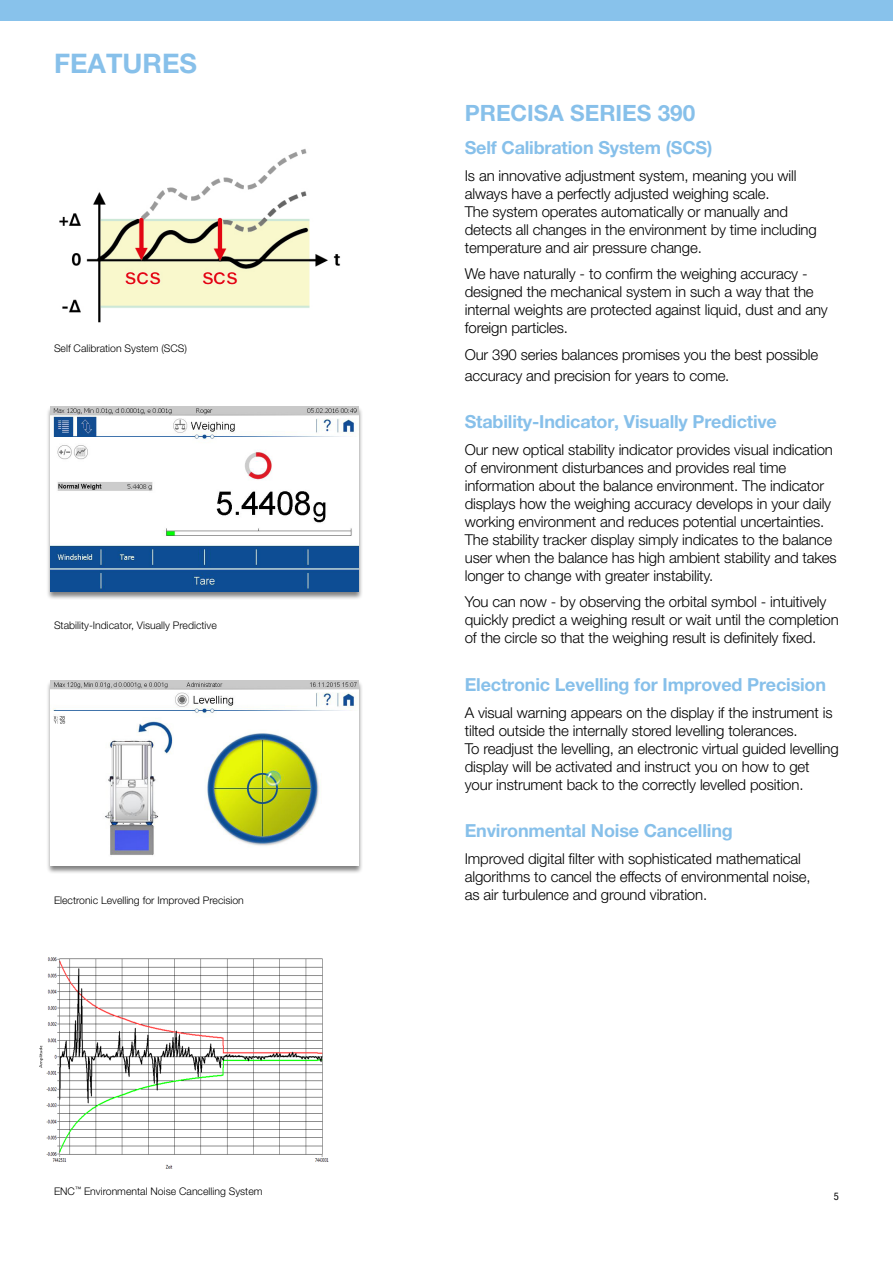
<style>
.page{position:relative;width:893px;height:1263px;background:#fff}
.page>*{position:absolute;margin:0;border:0;box-sizing:border-box;transform-origin:0 0}
.SERIES_NAME_HEADING{font:700 27px "Helvetica Neue LT Pro";color:#87c0ea}
.Heading_2{font:700 22.5px "Helvetica Neue LT Pro";color:#87c0ea}
.Intro_text{font:700 18px "Helvetica Neue LT Pro";letter-spacing:-.01em;color:#87c0ea}
.Intro_text-2{font:300 15px/18px "Helvetica Neue LT Pro";letter-spacing:-.01em;color:#000}
.Table_Text{font:300 10.5px "Helvetica Neue LT Pro";color:#000}
.t1{font:condensed 10.5px "Helvetica Neue LT Pro";color:#000}
</style>
<div class="page">
<div style="left:0;top:0;width:893px;height:20px;background:#88c2eb"></div>
<div style="left:46px;top:406px;width:317px;height:194px;background:#000;opacity:.5"></div>
<img style="left:51px;top:407px;width:307px;height:184px">
<img style="left:59px;top:149px;width:282px;height:174px">
<div style="left:46px;top:680px;width:317px;height:194px;background:#000;opacity:.5"></div>
<img style="left:51px;top:680px;width:307px;height:185px">
<img style="left:39px;top:957px;width:290px;height:212px">
<p class="SERIES_NAME_HEADING" style="left:54px;top:47px;width:145px">FEATURES</p>
<p class="Table_Text" style="left:54px;top:341px;width:135px">Self Calibration System (SCS)</p>
<p class="Table_Text" style="left:54px;top:619px;width:164px">Stability-Indicator, Visually Predictive</p>
<p class="Table_Text" style="left:54px;top:893px;width:191px">Electronic Levelling for Improved Precision</p>
<p class="Table_Text" style="left:54px;top:1185px;width:210px">ENC<sup>™</sup> Environmental Noise Cancelling System</p>
<p class="Heading_2" style="left:465px;top:99px;width:232px">PRECISA SERIES 390</p>
<p class="Intro_text" style="left:465px;top:137px;width:249px">Self Calibration System (SCS)</p>
<p class="Intro_text-2" style="left:465px;top:166px;width:354px">Is an innovative adjustment system, meaning you will always have a perfectly adjusted weighing scale.<br>The system operates automatically or manually and detects all changes in the environment by time including temperature and air pressure change.</p>
<p class="Intro_text-2" style="left:465px;top:265px;width:365px">We have naturally - to confirm the weighing accuracy - designed the mechanical system in such a way that the internal weights are protected against liquid, dust and any foreign particles.</p>
<p class="Intro_text-2" style="left:465px;top:344px;width:355px;line-height:21px">Our 390 series balances promises you the best possible accuracy and precision for years to come.</p>
<p class="Intro_text" style="left:465px;top:411px;width:314px">Stability-Indicator, Visually Predictive</p>
<p class="Intro_text-2" style="left:465px;top:440px;width:373px">Our new optical stability indicator provides visual indication of environment disturbances and provides real time information about the balance environment. The indicator displays how the weighing accuracy develops in your daily working environment and reduces potential uncertainties.<br>The stability tracker display simply indicates to the balance user when the balance has high ambient stability and takes longer to change with greater instability.</p>
<p class="Intro_text-2" style="left:465px;top:593px;width:375px">You can now - by observing the orbital symbol - intuitively quickly predict a weighing result or wait until the completion of the circle so that the weighing result is definitely fixed.</p>
<p class="Intro_text" style="left:465px;top:673px;width:363px">Electronic Levelling for Improved Precision</p>
<p class="Intro_text-2" style="left:465px;top:703px;width:375px">A visual warning appears on the display if the instrument is tilted outside the internally stored levelling tolerances.<br>To readjust the levelling, an electronic virtual guided levelling display will be activated and instruct you on how to get your instrument back to the correctly levelled position.</p>
<p class="Intro_text" style="left:465px;top:819px;width:270px">Environmental Noise Cancelling</p>
<p class="Intro_text-2" style="left:465px;top:849px;width:347px">Improved digital filter with sophisticated mathematical algorithms to cancel the effects of environmental noise, as air turbulence and ground vibration.</p>
<p class="t1" style="left:834px;top:1190px;width:7px">5</p>
</div>
